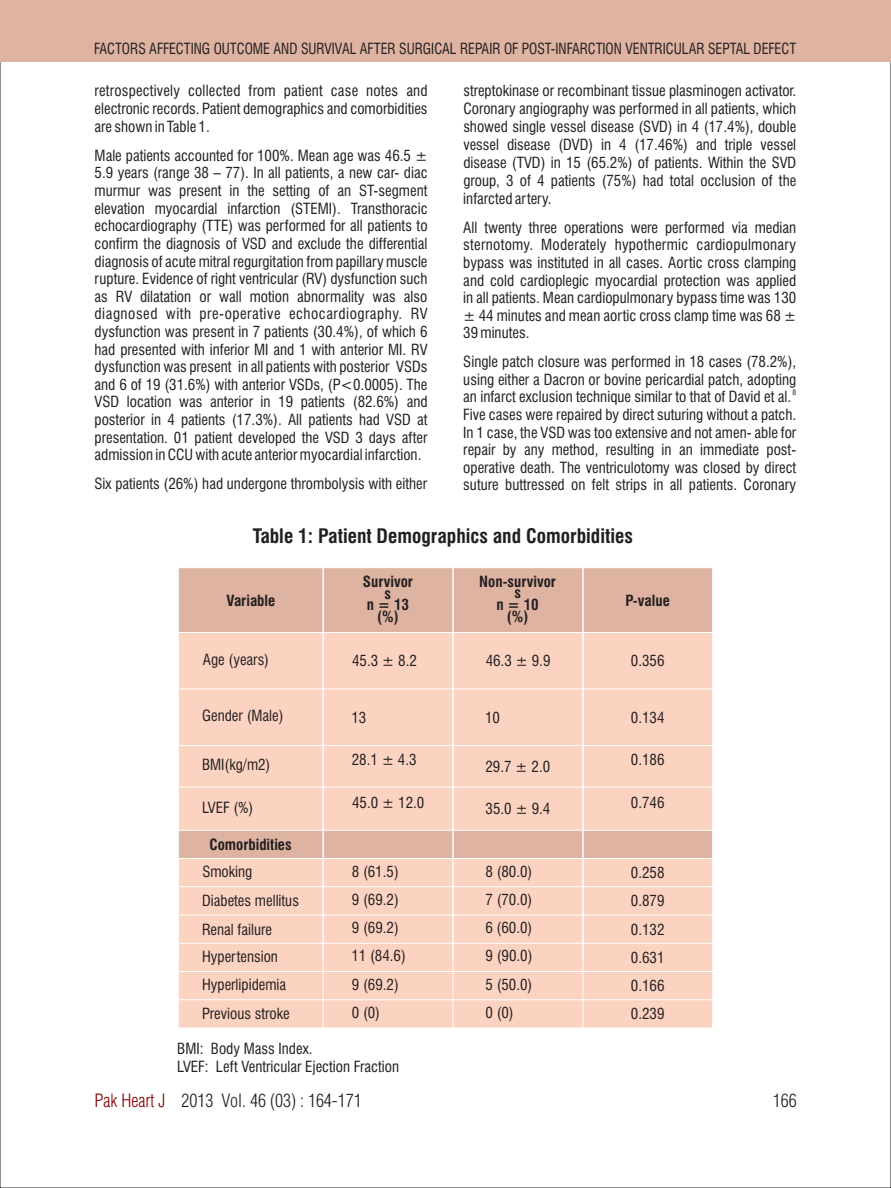
<style>
.page{position:relative;width:891px;height:1188px;background:#fff}
.page>*{position:absolute;margin:0;border:0;box-sizing:border-box;transform-origin:0 0}
.t1{font:700 condensed 19.5px "Swiss 721 BT";color:#231f20}
.t2{font:18px "Switzerland Cond Light Plain";color:#231f20}
.t3{font:18px "Switzerland Cond Light Plain";color:#8b0204}
.t4{font:condensed 15px/17.5px "Swiss 721 BT";color:#231f20;text-align:justify}
.t5{font:condensed 15px "Swiss 721 BT";color:#231f20;scale:.93 1}
.t6{font:700 condensed 15px/11.9px "Swiss 721 BT";color:#231f20;text-align:center}
.t7{font:condensed 7.5px "Swiss 721 BT";color:#231f20}
</style>
<div class="page">
<div style="left:0;top:0;width:891px;height:62px;background:#dfb3a2"></div>
<div style="left:178px;top:568px;width:145px;height:64px;background:#dfb3a2"></div>
<div style="left:323px;top:568px;width:130px;height:64px;background:#dfb3a2"></div>
<div style="left:453px;top:568px;width:130px;height:64px;background:#dfb3a2"></div>
<div style="left:583px;top:568px;width:130px;height:64px;background:#dfb3a2"></div>
<div style="left:179px;top:633px;width:533px;height:112px;background:#fcd3c1"></div>
<div style="left:178px;top:745px;width:145px;height:42px;background:#fcd3c1"></div>
<div style="left:323px;top:745px;width:130px;height:29px;background:#fcd3c1"></div>
<div style="left:453px;top:745px;width:130px;height:42px;background:#fcd3c1"></div>
<div style="left:583px;top:745px;width:130px;height:29px;background:#fcd3c1"></div>
<div style="left:179px;top:774px;width:533px;height:56px;background:#fcd3c1"></div>
<div style="left:178px;top:830px;width:145px;height:28px;background:#dfb3a2"></div>
<div style="left:323px;top:830px;width:130px;height:28px;background:#dfb3a2"></div>
<div style="left:453px;top:830px;width:130px;height:28px;background:#dfb3a2"></div>
<div style="left:583px;top:830px;width:130px;height:28px;background:#dfb3a2"></div>
<div style="left:178px;top:858px;width:145px;height:29px;background:#fcd3c1"></div>
<div style="left:323px;top:858px;width:130px;height:29px;background:#fcd3c1"></div>
<div style="left:453px;top:858px;width:130px;height:29px;background:#fcd3c1"></div>
<div style="left:583px;top:858px;width:130px;height:29px;background:#fcd3c1"></div>
<div style="left:178px;top:887px;width:145px;height:28px;background:#fcd3c1"></div>
<div style="left:323px;top:887px;width:130px;height:28px;background:#fcd3c1"></div>
<div style="left:453px;top:887px;width:130px;height:28px;background:#fcd3c1"></div>
<div style="left:583px;top:887px;width:130px;height:28px;background:#fcd3c1"></div>
<div style="left:178px;top:915px;width:145px;height:28px;background:#fcd3c1"></div>
<div style="left:323px;top:915px;width:130px;height:28px;background:#fcd3c1"></div>
<div style="left:453px;top:915px;width:130px;height:28px;background:#fcd3c1"></div>
<div style="left:583px;top:915px;width:130px;height:28px;background:#fcd3c1"></div>
<div style="left:178px;top:943px;width:145px;height:29px;background:#fcd3c1"></div>
<div style="left:323px;top:943px;width:130px;height:29px;background:#fcd3c1"></div>
<div style="left:453px;top:943px;width:130px;height:29px;background:#fcd3c1"></div>
<div style="left:583px;top:943px;width:130px;height:29px;background:#fcd3c1"></div>
<div style="left:178px;top:972px;width:145px;height:28px;background:#fcd3c1"></div>
<div style="left:323px;top:972px;width:130px;height:28px;background:#fcd3c1"></div>
<div style="left:453px;top:972px;width:130px;height:28px;background:#fcd3c1"></div>
<div style="left:583px;top:972px;width:130px;height:28px;background:#fcd3c1"></div>
<div style="left:178px;top:1000px;width:145px;height:28px;background:#fcd3c1"></div>
<div style="left:323px;top:1000px;width:130px;height:28px;background:#fcd3c1"></div>
<div style="left:453px;top:1000px;width:130px;height:28px;background:#fcd3c1"></div>
<div style="left:583px;top:1000px;width:130px;height:28px;background:#fcd3c1"></div>
<hr style="left:178px;top:567px;width:1px;height:461px;background:#fff">
<hr style="left:323px;top:567px;width:1px;height:461px;background:#fff">
<hr style="left:453px;top:567px;width:1px;height:461px;background:#fff">
<hr style="left:583px;top:567px;width:1px;height:461px;background:#fff">
<hr style="left:712px;top:567px;width:1px;height:461px;background:#fff">
<hr style="left:178px;top:999px;width:535px;height:1px;background:#fff">
<hr style="left:178px;top:971px;width:535px;height:1px;background:#fff">
<hr style="left:178px;top:943px;width:535px;height:1px;background:#fff">
<hr style="left:178px;top:915px;width:535px;height:1px;background:#fff">
<hr style="left:178px;top:886px;width:535px;height:1px;background:#fff">
<hr style="left:178px;top:858px;width:535px;height:1px;background:#fff">
<hr style="left:178px;top:830px;width:535px;height:1px;background:#fff">
<hr style="left:178px;top:787px;width:535px;height:1px;background:#fff">
<hr style="left:178px;top:745px;width:535px;height:1px;background:#fff">
<hr style="left:178px;top:689px;width:535px;height:1px;background:#fff">
<p class="t5" style="left:94px;top:42px;width:756px">FACTORS AFFECTING OUTCOME AND SURVIVAL AFTER SURGICAL REPAIR OF POST-INFARCTION VENTRICULAR SEPTAL DEFECT</p>
<p class="t4" style="left:95px;top:83px;width:334px;line-height:18px">retrospectively collected from patient case notes and electronic records. Patient demographics and comorbidities are shown in Table 1.</p>
<p class="t4" style="left:95px;top:148px;width:335px">Male patients accounted for 100%. Mean age was 46.5 ± 5.9 years (range 38 – 77). In all patients, a new car- diac murmur was present in the setting of an ST-segment elevation myocardial infarction (STEMI). Transthoracic echocardiography (TTE) was performed for all patients to confirm the diagnosis of VSD and exclude the differential diagnosis of acute mitral regurgitation from papillary muscle rupture. Evidence of right ventricular (RV) dysfunction such as RV dilatation or wall motion abnormality was also diagnosed with pre-operative echocardiography. RV dysfunction was present in 7 patients (30.4%), of which 6 had presented with inferior MI and 1 with anterior MI. RV dysfunction was present in all patients with posterior VSDs and 6 of 19 (31.6%) with anterior VSDs, (P&lt;0.0005). The VSD location was anterior in 19 patients (82.6%) and posterior in 4 patients (17.3%). All patients had VSD at presentation. 01 patient developed the VSD 3 days after admission in CCU with acute anterior myocardial infarction.</p>
<p class="t4" style="left:95px;top:476px;width:334px">Six patients (26%) had undergone thrombolysis with either</p>
<p class="t4" style="left:463px;top:83px;width:334px;line-height:18px">streptokinase or recombinant tissue plasminogen activator.<br>Coronary angiography was performed in all patients, which showed single vessel disease (SVD) in 4 (17.4%), double vessel disease (DVD) in 4 (17.46%) and triple vessel disease (TVD) in 15 (65.2%) of patients. Within the SVD group, 3 of 4 patients (75%) had total occlusion of the infarcted artery.</p>
<p class="t4" style="left:463px;top:220px;width:335px">All twenty three operations were performed via median sternotomy. Moderately hypothermic cardiopulmonary bypass was instituted in all cases. Aortic cross clamping and cold cardioplegic myocardial protection was applied in all patients. Mean cardiopulmonary bypass time was 130 ± 44 minutes and mean aortic cross clamp time was 68 ± 39 minutes.</p>
<p class="t4" style="left:463px;top:355px;width:334px">Single patch closure was performed in 18 cases (78.2%), using either a Dacron or bovine pericardial patch, adopting</p>
<p class="t7" style="left:793px;top:389px;width:5px">8</p>
<p class="t4" style="left:463px;top:390px;width:334px;text-align:left">an infarct exclusion technique similar to that of David et al.<br>Five cases were repaired by direct suturing without a patch.<br>In 1 case, the VSD was too extensive and not amen- able for repair by any method, resulting in an immediate post&shy;operative death. The ventriculotomy was closed by direct suture buttressed on felt strips in all patients. Coronary</p>
<h1 class="t1" style="left:253px;top:528px;width:382px">Table 1: Patient Demographics and Comorbidities</h1>
<p class="t6" style="left:227px;top:596px;width:50px">Variable</p>
<p class="t4" style="left:203px;top:652px;width:68px">Age (years)</p>
<p class="t4" style="left:202px;top:709px;width:83px">Gender (Male)</p>
<p class="t4" style="left:202px;top:758px;width:70px">BMI(kg/m2)</p>
<p class="t4" style="left:202px;top:800px;width:53px">LVEF (%)</p>
<p class="t6" style="left:210px;top:840px;width:84px">Comorbidities</p>
<p class="t4" style="left:202px;top:859px;width:98px;line-height:28.8px;text-align:left">Smoking<br>Diabetes mellitus<br>Renal failure</p>
<p class="t4" style="left:202px;top:943px;width:89px;line-height:29px;text-align:left">Hypertension<br>Hyperlipidemia<br>Previous stroke</p>
<p class="t6" style="left:363px;top:577px;width:52px">Survivor s<br>n = 13 (%)</p>
<p class="t4" style="left:352px;top:654px;width:66px">45.3 ± 8.2</p>
<p class="t4" style="left:351px;top:710px;width:16px">13</p>
<p class="t4" style="left:352px;top:753px;width:66px">28.1 ± 4.3</p>
<p class="t4" style="left:352px;top:795px;width:74px">45.0 ± 12.0</p>
<p class="t4" style="left:351px;top:859px;width:56px;line-height:28.2px;text-align:left">8 (61.5)<br>9 (69.2)<br>9 (69.2)<br>11 (84.6)<br>9 (69.2)<br>0 (0)</p>
<p class="t4" style="left:177px;top:1042px;width:223px">BMI: Body Mass Index.<br>LVEF: Left Ventricular Ejection Fraction</p>
<p class="t6" style="left:479px;top:577px;width:78px">Non-survivor s<br>n = 10<br>(%)</p>
<p class="t4" style="left:486px;top:654px;width:66px">46.3 ± 9.9</p>
<p class="t4" style="left:485px;top:710px;width:16px">10</p>
<p class="t4" style="left:485px;top:759px;width:66px">29.7 ± 2.0</p>
<p class="t4" style="left:486px;top:802px;width:66px">35.0 ± 9.4</p>
<p class="t4" style="left:485px;top:859px;width:49px;line-height:28.2px">8 (80.0)<br>7 (70.0)<br>6 (60.0)<br>9 (90.0)<br>5 (50.0)<br>0 (0)</p>
<p class="t6" style="left:625px;top:596px;width:46px">P-value</p>
<p class="t4" style="left:631px;top:654px;width:35px">0.356</p>
<p class="t4" style="left:631px;top:710px;width:35px">0.134</p>
<p class="t4" style="left:631px;top:753px;width:35px">0.186</p>
<p class="t4" style="left:631px;top:795px;width:35px">0.746</p>
<p class="t4" style="left:631px;top:860px;width:35px;line-height:28.2px">0.258<br>0.879<br>0.132<br>0.631<br>0.166<br>0.239</p>
<p class="t2" style="left:182px;top:1094px;width:182px">2013 Vol. 46 (03) : 164-171</p>
<p class="t3" style="left:94px;top:1094px;width:73px">Pak Heart J</p>
<p class="t2" style="left:773px;top:1094px;width:25px">166</p>
</div>
